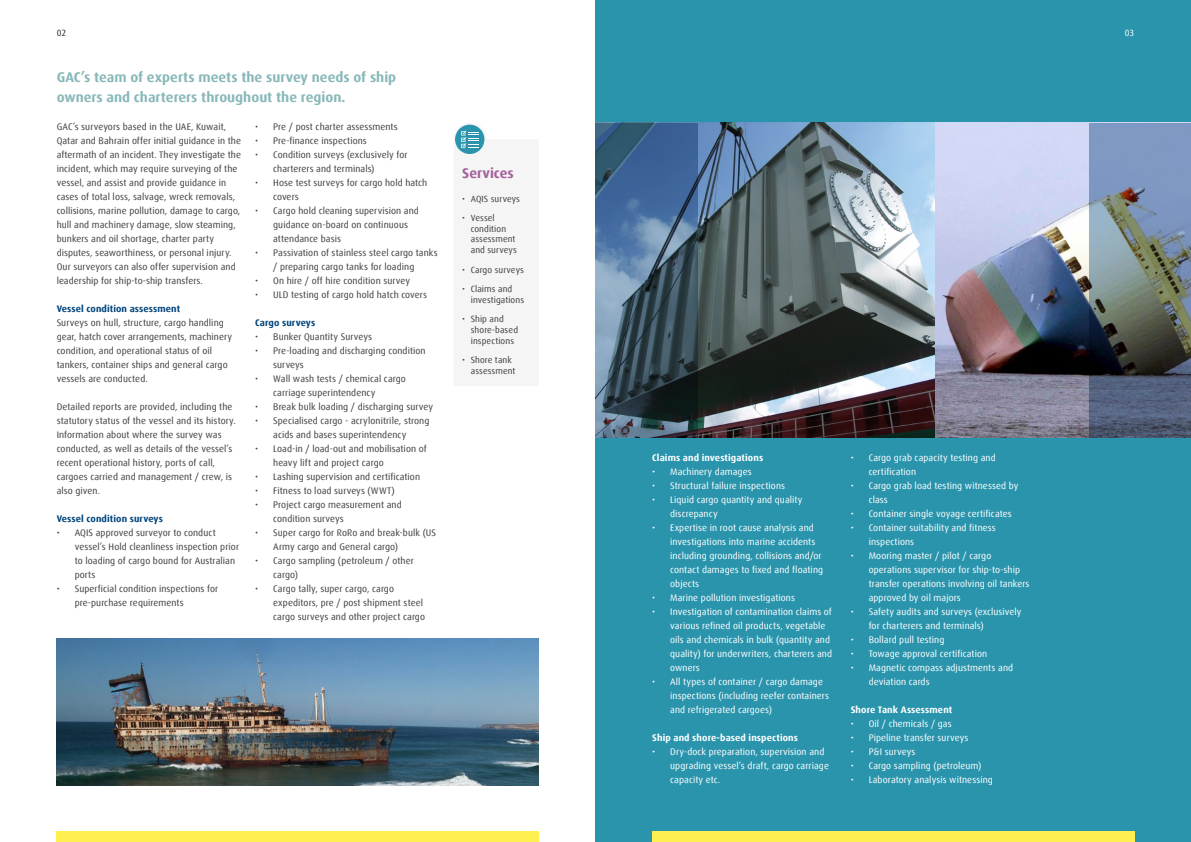
<style>
.page{position:relative;width:1191px;height:842px;background:#fff}
.page>*{position:absolute;margin:0;border:0;box-sizing:border-box;transform-origin:0 0}
.t1{font:700 14px/20px "Dax Offc";color:#89b8b9}
.t2{font:700 14px "Dax Offc";color:#a35f9c}
.t3{font:9.5px/14px "Dax Offc";letter-spacing:.005em;color:#414042}
.t4{font:9.5px/14px "Dax Offc";letter-spacing:.005em;color:#fff}
.t5{font:700 9.5px "Dax Offc";letter-spacing:.01em;color:#fff}
.t6{font:700 9.5px "Dax Offc";letter-spacing:.01em;color:#00447c}
.t7{font:9px/10.8px "Dax Offc";letter-spacing:.01em;color:#414042}
.t8{font:9px "Dax Offc";color:#292829}
.t9{font:9px "Dax Offc";color:#fff}
</style>
<div class="page">
<div style="left:595px;top:0;width:596px;height:842px;background:#2994ac"></div>
<img style="left:697px;top:123px;width:238px;height:315px">
<img style="left:935px;top:123px;width:154px;height:315px">
<img style="left:57px;top:639px;width:482px;height:146px">
<svg style="left:455px;top:124px;width:30px;height:30px"></svg>
<svg style="left:595px;top:123px;width:102px;height:315px;background:#45617b"></svg>
<svg style="left:1089px;top:123px;width:102px;height:315px;background:#667584"></svg>
<div style="left:57px;top:831px;width:482px;height:11px;background:#fff04f"></div>
<div style="left:652px;top:831px;width:482px;height:11px;background:#fff04f"></div>
<p class="t8" style="left:57px;top:27px;width:11px">02</p>
<p class="t9" style="left:1124px;top:27px;width:11px">03</p>
<h1 class="t1" style="left:57px;top:67px;width:341px">GAC’s team of experts meets the survey needs of ship owners and charterers throughout the region.</h1>
<p class="t3" style="left:57px;top:120px;width:186px">GAC’s surveyors based in the UAE, Kuwait, Qatar and Bahrain offer initial guidance in the aftermath of an incident. They investigate the incident, which may require surveying of the vessel, and assist and provide guidance in cases of total loss, salvage, wreck removals, collisions, marine pollution, damage to cargo, hull and machinery damage, slow steaming, bunkers and oil shortage, charter party disputes, seaworthiness, or personal injury.<br>Our surveyors can also offer supervision and leadership for ship-to-ship transfers.</p>
<p class="t6" style="left:57px;top:303px;width:125px">Vessel condition assessment</p>
<p class="t3" style="left:57px;top:316px;width:177px">Surveys on hull, structure, cargo handling gear, hatch cover arrangements, machinery condition, and operational status of oil tankers, container ships and general cargo vessels are conducted.</p>
<p class="t3" style="left:57px;top:400px;width:181px">Detailed reports are provided, including the statutory status of the vessel and its history.<br>Information about where the survey was conducted, as well as details of the vessel’s recent operational history, ports of call, cargoes carried and management / crew, is also given.</p>
<p class="t6" style="left:57px;top:513px;width:108px">Vessel condition surveys</p>
<p class="t3" style="left:75px;top:526px;width:166px;text-indent:-18px">• AQIS approved surveyor to conduct vessel’s Hold cleanliness inspection prior to loading of cargo bound for Australian ports</p>
<p class="t3" style="left:75px;top:582px;width:145px;text-indent:-18px">• Superficial condition inspections for pre-purchase requirements</p>
<p class="t3" style="left:255px;top:120px;width:144px">• Pre / post charter assessments</p>
<p class="t3" style="left:255px;top:134px;width:113px">• Pre-finance inspections</p>
<p class="t3" style="left:273px;top:148px;width:136px;text-indent:-18px">• Condition surveys (exclusively for charterers and terminals)</p>
<p class="t3" style="left:273px;top:176px;width:156px;text-indent:-18px">• Hose test surveys for cargo hold hatch covers</p>
<p class="t3" style="left:273px;top:204px;width:147px;text-indent:-18px">• Cargo hold cleaning supervision and guidance on-board on continuous attendance basis</p>
<p class="t3" style="left:255px;top:246px;width:184px;text-align:center">• Passivation of stainless steel cargo tanks / preparing cargo tanks for loading</p>
<p class="t3" style="left:255px;top:274px;width:156px">• On hire / off hire condition survey</p>
<p class="t3" style="left:255px;top:288px;width:173px">• ULD testing of cargo hold hatch covers</p>
<p class="t6" style="left:255px;top:317px;width:62px">Cargo surveys</p>
<p class="t3" style="left:255px;top:330px;width:119px">• Bunker Quantity Surveys</p>
<p class="t3" style="left:273px;top:344px;width:154px;text-indent:-18px">• Pre-loading and discharging condition surveys</p>
<p class="t3" style="left:273px;top:372px;width:134px;text-indent:-18px">• Wall wash tests / chemical cargo carriage superintendency</p>
<p class="t3" style="left:255px;top:400px;width:179px">• Break bulk loading / discharging survey</p>
<p class="t3" style="left:255px;top:414px;width:176px;text-align:center">• Specialised cargo - acrylonitrile, strong acids and bases superintendency</p>
<p class="t3" style="left:273px;top:442px;width:155px;text-indent:-18px">• Load-in / load-out and mobilisation of heavy lift and project cargo</p>
<p class="t3" style="left:255px;top:470px;width:166px">• Lashing supervision and certification</p>
<p class="t3" style="left:255px;top:484px;width:141px">• Fitness to load surveys (WWT)</p>
<p class="t3" style="left:273px;top:498px;width:130px;text-indent:-18px">• Project cargo measurement and condition surveys</p>
<p class="t3" style="left:273px;top:526px;width:164px;text-indent:-18px">• Super cargo for RoRo and break-bulk (US<br>Army cargo and General cargo)</p>
<p class="t3" style="left:273px;top:554px;width:142px;text-indent:-18px">• Cargo sampling (petroleum / other cargo)</p>
<p class="t3" style="left:273px;top:582px;width:153px;text-indent:-18px">• Cargo tally, super cargo, cargo expeditors, pre / post shipment steel cargo surveys and other project cargo</p>
<h1 class="t2" style="left:462px;top:164px;width:53px">Services</h1>
<p class="t7" style="left:462px;top:193px;width:59px">• AQIS surveys</p>
<p class="t7" style="left:471px;top:212px;width:47px;text-indent:-9px">• Vessel condition assessment and surveys</p>
<p class="t7" style="left:462px;top:264px;width:63px">• Cargo surveys</p>
<p class="t7" style="left:471px;top:283px;width:55px;text-indent:-9px">• Claims and investigations</p>
<p class="t7" style="left:471px;top:313px;width:49px;text-indent:-9px">• Ship and shore-based inspections</p>
<p class="t7" style="left:471px;top:354px;width:46px;text-indent:-9px">• Shore tank assessment</p>
<p class="t5" style="left:652px;top:452px;width:112px">Claims and investigations</p>
<p class="t4" style="left:652px;top:465px;width:101px">• Machinery damages</p>
<p class="t4" style="left:652px;top:479px;width:134px">• Structural failure inspections</p>
<p class="t4" style="left:670px;top:493px;width:134px;text-indent:-18px">• Liquid cargo quantity and quality discrepancy</p>
<p class="t4" style="left:670px;top:521px;width:154px;text-indent:-18px">• Expertise in root cause analysis and investigations into marine accidents including grounding, collisions and/or contact damages to fixed and floating objects</p>
<p class="t4" style="left:652px;top:591px;width:144px">• Marine pollution investigations</p>
<p class="t4" style="left:670px;top:605px;width:163px;text-indent:-18px">• Investigation of contamination claims of various refined oil products, vegetable oils and chemicals in bulk (quantity and quality) for underwriters, charterers and owners</p>
<p class="t4" style="left:670px;top:675px;width:160px;text-indent:-18px">• All types of container / cargo damage inspections (including reefer containers and refrigerated cargoes)</p>
<p class="t5" style="left:652px;top:732px;width:147px">Ship and shore-based inspections</p>
<p class="t4" style="left:670px;top:745px;width:160px;text-indent:-18px">• Dry-dock preparation, supervision and upgrading vessel’s draft, cargo carriage capacity etc.</p>
<p class="t4" style="left:868px;top:451px;width:128px;text-indent:-18px">• Cargo grab capacity testing and certification</p>
<p class="t4" style="left:868px;top:479px;width:151px;text-indent:-18px">• Cargo grab load testing witnessed by class</p>
<p class="t4" style="left:850px;top:507px;width:162px">• Container single voyage certificates</p>
<p class="t4" style="left:868px;top:521px;width:129px;text-indent:-18px">• Container suitability and fitness inspections</p>
<p class="t4" style="left:868px;top:549px;width:162px;text-indent:-18px">• Mooring master / pilot / cargo operations supervisor for ship-to-ship transfer operations involving oil tankers approved by oil majors</p>
<p class="t4" style="left:868px;top:605px;width:154px;text-indent:-18px">• Safety audits and surveys (exclusively for charterers and terminals)</p>
<p class="t4" style="left:850px;top:633px;width:95px">• Bollard pull testing</p>
<p class="t4" style="left:850px;top:647px;width:138px">• Towage approval certification</p>
<p class="t4" style="left:868px;top:661px;width:146px;text-indent:-18px">• Magnetic compass adjustments and deviation cards</p>
<p class="t5" style="left:850px;top:704px;width:103px">Shore Tank Assessment</p>
<p class="t4" style="left:850px;top:717px;width:102px">• Oil / chemicals / gas</p>
<p class="t4" style="left:850px;top:731px;width:119px">• Pipeline transfer surveys</p>
<p class="t4" style="left:850px;top:745px;width:66px">• P&amp;I surveys</p>
<p class="t4" style="left:850px;top:759px;width:132px">• Cargo sampling (petroleum)</p>
<p class="t4" style="left:850px;top:773px;width:144px">• Laboratory analysis witnessing</p>
</div>
